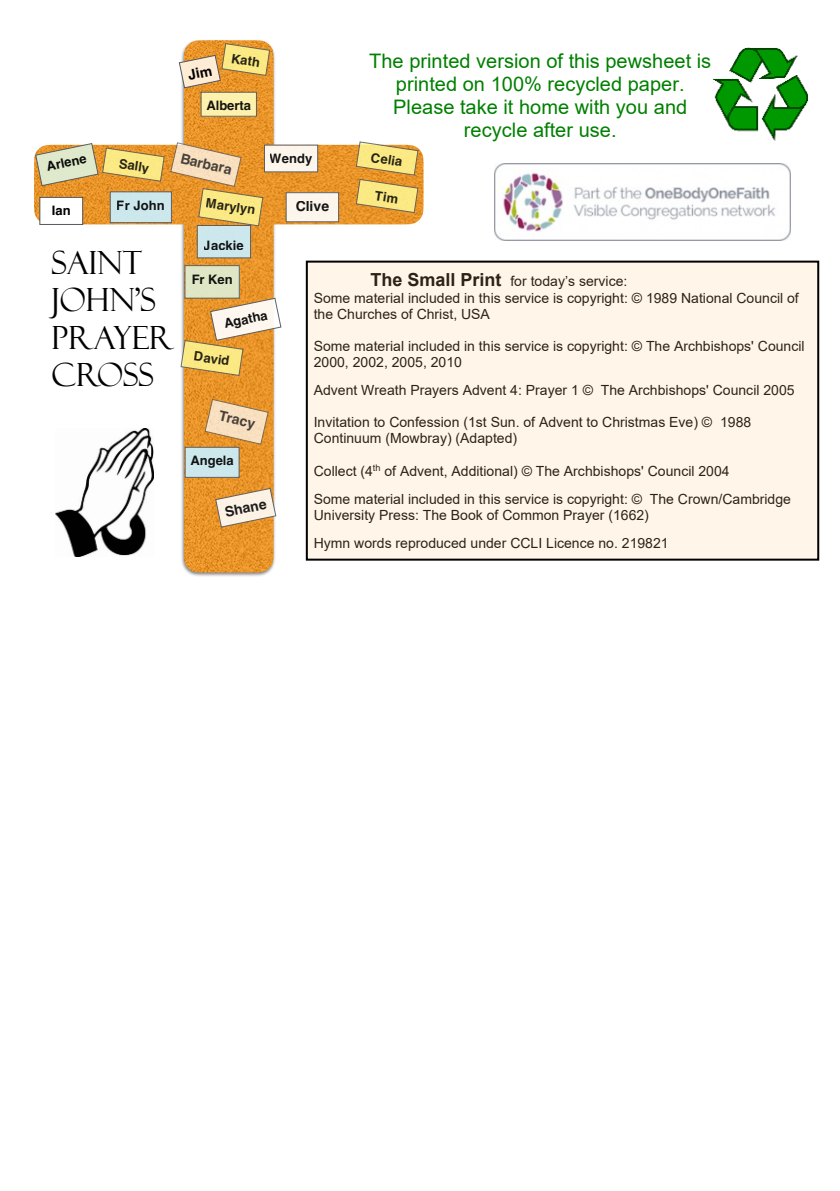
<style>
.page{position:relative;width:840px;height:1191px;background:#fff}
.page>*{position:absolute;margin:0;border:0;box-sizing:border-box;transform-origin:0 0}
.t1{font:32px/37.4px "Felix Titling";color:#000}
.t2{font:20px/23px "Arial";color:#008000;text-align:center}
.t3{font:14px/16.6px "Arial";color:#000}
.t4{font:700 14px "Helvetica";color:#000}
.t5{font:700 13px "Helvetica";color:#000}
.t6{font:9px "Helvetica";color:#000}
.s1{font-weight:700;font-size:18px}
</style>
<div class="page">
<img style="left:181px;top:50px;width:95px;height:526px">
<img style="left:184px;top:40px;width:89px;height:532px">
<img style="left:34px;top:145px;width:389px;height:79px">
<svg style="left:214px;top:487px;width:63px;height:41px;background:#eacaa0"></svg>
<svg style="left:204px;top:398px;width:65px;height:47px;background:#eabd83"></svg>
<div style="left:185px;top:266px;width:54px;height:32px;background:#dfe6c6"></div>
<div style="left:184px;top:265px;width:56px;height:34px;border:1px solid #53585f"></div>
<div style="left:185px;top:447px;width:54px;height:30px;background:#cde8ed"></div>
<div style="left:184px;top:447px;width:55px;height:31px;border:1px solid #53585f"></div>
<div style="left:201px;top:92px;width:55px;height:24px;background:#fdf2ad"></div>
<div style="left:200px;top:92px;width:57px;height:25px;border:1px solid #53585f"></div>
<div style="left:264px;top:145px;width:53px;height:27px;background:#fdf6ed"></div>
<div style="left:264px;top:145px;width:54px;height:27px;border:1px solid #53585f"></div>
<div style="left:197px;top:225px;width:53px;height:33px;background:#cde8ed"></div>
<div style="left:197px;top:225px;width:54px;height:33px;border:1px solid #53585f"></div>
<div style="left:286px;top:193px;width:52px;height:29px;background:#fdf6ed"></div>
<div style="left:285px;top:192px;width:54px;height:30px;border:1px solid #53585f"></div>
<svg style="left:35px;top:142px;width:229px;height:85px;background:#e3be7d"></svg>
<svg style="left:180px;top:297px;width:102px;height:79px"></svg>
<div style="left:305px;top:261px;width:513px;height:299px;background:#fff6e9;border:2px solid #000"></div>
<img style="left:56px;top:428px;width:97px;height:128px">
<img style="left:712px;top:48px;width:96px;height:93px">
<img style="left:494px;top:164px;width:296px;height:77px">
<svg style="left:178px;top:43px;width:92px;height:46px;background:#e9bc70"></svg>
<svg style="left:355px;top:141px;width:64px;height:73px;background:#eac66a"></svg>
<p class="t5" style="left:45px;top:161px;width:35px;rotate:-12deg">Arlen</p>
<p class="t5" style="left:52px;top:205px;width:20px">Ian</p>
<p class="t5" style="left:120px;top:158px;width:32px;rotate:9deg">Sally</p>
<p class="t5" style="left:117px;top:200px;width:49px">Fr John</p>
<p class="t5" style="left:232px;top:53px;width:30px;rotate:9deg">Kath</p>
<p class="t5" style="left:206px;top:100px;width:46px">Alberta</p>
<h2 class="t2" style="left:369px;top:51px;width:343px">The printed version of this pewsheet is printed on 100% recycled paper.<br>Please take it home with you and recycle after use.</h2>
<p class="t4" style="left:181px;top:152px;width:54px;rotate:13deg">Barbara</p>
<p class="t5" style="left:372px;top:152px;width:33px;rotate:9deg">Celia</p>
<p class="t5" style="left:270px;top:153px;width:44px">Wendy</p>
<p class="t5" style="left:207px;top:197px;width:51px;rotate:9deg">Marylyn</p>
<p class="t4" style="left:295px;top:201px;width:35px">Clive</p>
<h1 class="t1" style="left:51px;top:244px;width:124px">SAINT<br>JOHN’S<br>PRAYER<br>CROSS</h1>
<p class="t5" style="left:204px;top:239px;width:41px">Jackie</p>
<p class="t5" style="left:191px;top:274px;width:43px">Fr Ken</p>
<p class="t5" style="left:223px;top:318px;width:46px;rotate:-12deg">Agatha</p>
<p class="t5" style="left:195px;top:350px;width:29px;rotate:9deg">Davi</p>
<p class="t4" style="left:220px;top:409px;width:38px;rotate:13deg">Tracy</p>
<p class="t5" style="left:190px;top:455px;width:45px">Angela</p>
<p class="t4" style="left:224px;top:506px;width:44px;rotate:-12deg">Shane</p>
<p class="t3" style="left:313px;top:274px;width:486px;text-indent:57px"><span class="s1">The Small Print</span> for today’s service:<br>Some material included in this service is copyright: © 1989 National Council of the Churches of Christ, USA</p>
<p class="t3" style="left:313px;top:339px;width:492px;line-height:16px">Some material included in this service is copyright: © The Archbishops' Council<br>2000, 2002, 2005, 2010</p>
<p class="t3" style="left:313px;top:383px;width:482px">Advent Wreath Prayers Advent 4: Prayer 1 © The Archbishops' Council 2005</p>
<p class="t3" style="left:313px;top:416px;width:439px;line-height:16px">Invitation to Confession (1st Sun. of Advent to Christmas Eve) © 1988<br>Continuum (Mowbray) (Adapted)</p>
<p class="t3" style="left:313px;top:458px;width:478px;line-height:28px">Collect (4<sup>th</sup> of Advent, Additional) © The Archbishops' Council 2004<br>Some material included in this service is copyright: © The Crown/Cambridge</p>
<p class="t3" style="left:313px;top:502px;width:356px;line-height:28px">University Press: The Book of Common Prayer (1662)<br>Hymn words reproduced under CCLI Licence no. 219821</p>
<p class="t6" style="left:418px;top:386px;width:2px">:</p>
</div>
